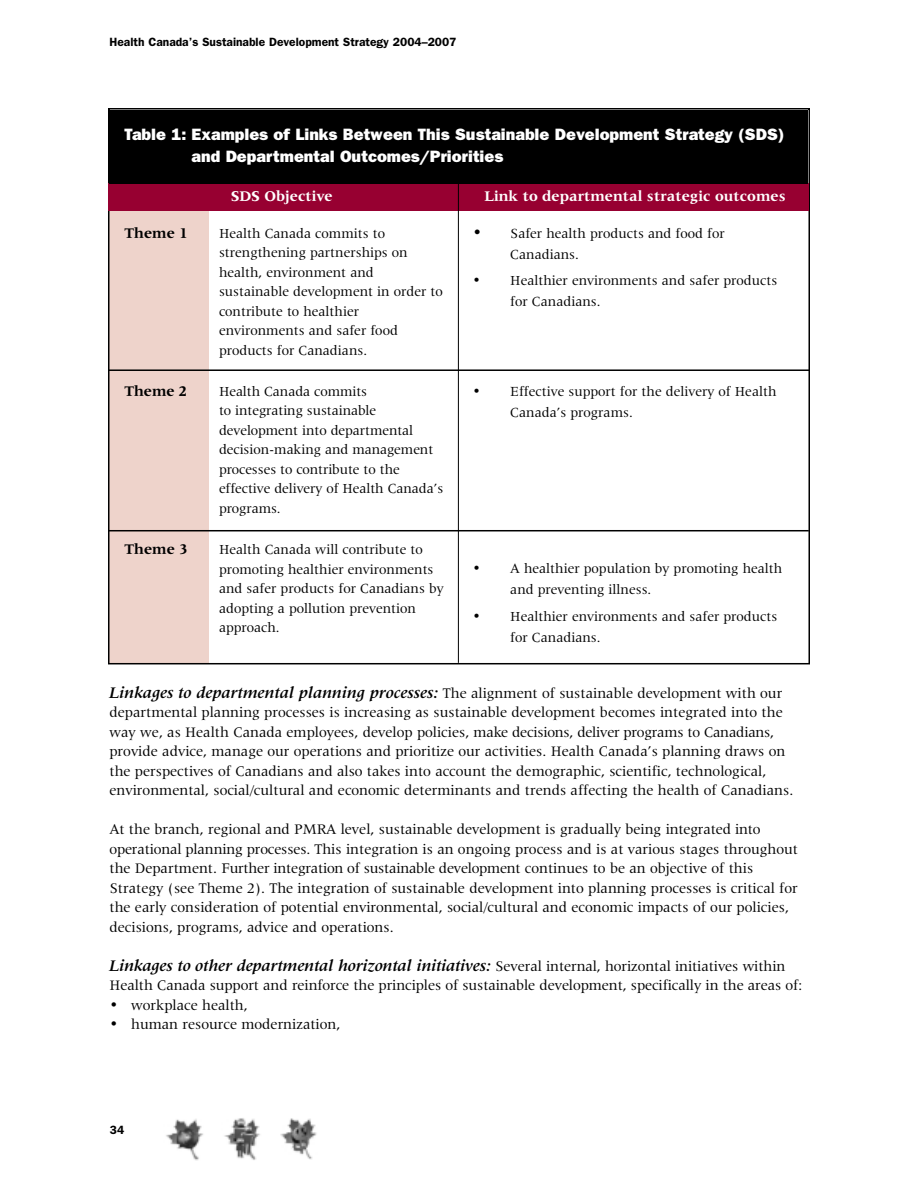
<style>
.page{position:relative;width:918px;height:1188px;background:#fff}
.page>*{position:absolute;margin:0;border:0;box-sizing:border-box;transform-origin:0 0}
.t1{font:800 16.5px/22.5px "Franklin Gothic";color:#fff}
.t2{font:italic 700 16.5px "Latin 725 BT";letter-spacing:-.005em;color:#000}
.t3{font:15px/19.5px "Latin 725 BT";color:#000}
.t4{font:700 15px "Latin 725 BT";color:#fff}
.t5{font:700 15px "Latin 725 BT";color:#000}
.t6{font:14.25px/19.5px "Latin 725 BT";color:#000}
.t7{font:600 12px "Franklin Gothic";color:#000}
.s1{font-size:16.5px}
.s2{font-weight:700;font-style:italic;font-size:16.5px}
.s3{font-weight:400;font-style:normal;font-size:15px}
</style>
<div class="page">
<img style="left:280px;top:1118px;width:37px;height:41px">
<img style="left:224px;top:1118px;width:36px;height:42px">
<img style="left:166px;top:1119px;width:37px;height:42px">
<div style="left:109px;top:207px;width:100px;height:456px;background:#eed3cb"></div>
<hr style="left:109px;top:369px;width:701px;height:2px;background:#000">
<hr style="left:108px;top:530px;width:701px;height:1px;background:#000">
<div style="left:108px;top:183px;width:701px;height:28px;background:#970031"></div>
<div style="left:110px;top:110px;width:698px;height:73px;background:#000"></div>
<hr style="left:458px;top:176px;width:1px;height:487px;background:#000">
<p class="t7" style="left:110px;top:37px;width:349px">Health Canada’s Sustainable Development Strategy 2004–2007</p>
<p class="t1" style="left:192px;top:124px;width:594px;text-indent:-67px">Table 1: Examples of Links Between This Sustainable Development Strategy (SDS) and Departmental Outcomes/Priorities</p>
<p class="t4" style="left:231px;top:190px;width:104px">SDS Objective</p>
<p class="t4" style="left:484px;top:190px;width:303px">Link to departmental strategic outcomes</p>
<p class="t5" style="left:124px;top:227px;width:65px">Theme 1</p>
<p class="t6" style="left:219px;top:224px;width:225px">Health Canada commits to strengthening partnerships on health, environment and sustainable development in order to contribute to healthier environments and safer food products for Canadians.</p>
<p class="t5" style="left:124px;top:385px;width:64px">Theme 2</p>
<p class="t6" style="left:219px;top:383px;width:226px">Health Canada commits<br>to integrating sustainable development into departmental decision-making and management processes to contribute to the effective delivery of Health Canada’s programs.</p>
<p class="t5" style="left:124px;top:543px;width:65px">Theme 3</p>
<p class="t6" style="left:219px;top:541px;width:226px">Health Canada will contribute to promoting healthier environments and safer products for Canadians by adopting a pollution prevention approach.</p>
<p class="t6" style="left:510px;top:224px;width:216px;line-height:21px;text-indent:-38px"><span class="s1">•</span> Safer health products and food for<br>Canadians.</p>
<p class="t6" style="left:510px;top:271px;width:268px;line-height:21px;text-indent:-38px">• Healthier environments and safer products for Canadians.</p>
<p class="t6" style="left:510px;top:382px;width:268px;line-height:21px;text-indent:-38px">• Effective support for the delivery of Health<br>Canada’s programs.</p>
<p class="t6" style="left:510px;top:559px;width:274px;line-height:21px;text-indent:-38px">• A healthier population by promoting health and preventing illness.</p>
<p class="t6" style="left:510px;top:607px;width:268px;line-height:21px;text-indent:-38px">• Healthier environments and safer products for Canadians.</p>
<p class="t3" style="left:109px;top:684px;width:685px"><span class="s2">Linkages to departmental planning processes:</span> The alignment of sustainable development with our departmental planning processes is increasing as sustainable development becomes integrated into the way we, as Health Canada employees, develop policies, make decisions, deliver programs to Canadians, provide advice, manage our operations and prioritize our activities. Health Canada’s planning draws on the perspectives of Canadians and also takes into account the demographic, scientific, technological, environmental, social/cultural and economic determinants and trends affecting the health of Canadians.</p>
<p class="t3" style="left:109px;top:820px;width:690px">At the branch, regional and PMRA level, sustainable development is gradually being integrated into operational planning processes. This integration is an ongoing process and is at various stages throughout the Department. Further integration of sustainable development continues to be an objective of this Strategy (see Theme 2). The integration of sustainable development into planning processes is critical for the early consideration of potential environmental, social/cultural and economic impacts of our policies, decisions, programs, advice and operations.</p>
<p class="t2" style="left:110px;top:959px;width:677px">Linkages to other departmental horizontal initiatives: <span class="s3">Several internal, horizontal initiatives within</span></p>
<p class="t3" style="left:110px;top:976px;width:695px">Health Canada support and reinforce the principles of sustainable development, specifically in the areas of:</p>
<p class="t3" style="left:110px;top:996px;width:140px">• workplace health,</p>
<p class="t3" style="left:110px;top:1015px;width:232px">• human resource modernization,</p>
<p class="t7" style="left:110px;top:1126px;width:16px">34</p>
</div>
